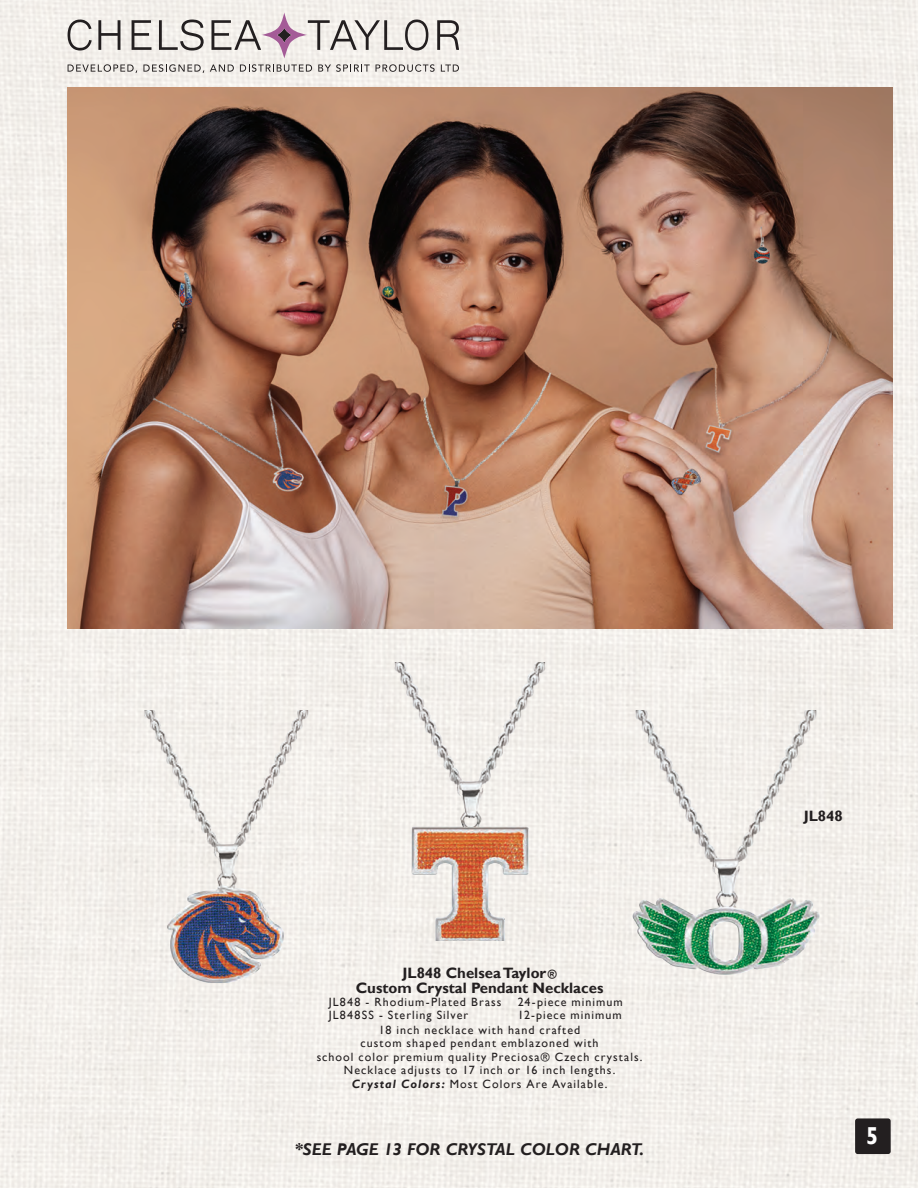
<style>
.page{position:relative;width:918px;height:1188px;background:#fff}
.page>*{position:absolute;margin:0;border:0;box-sizing:border-box;transform-origin:0 0}
.t1{font:700 24.45px "Gill Sans";color:#fff;scale:.9 1}
._1_text{font:italic 700 16.95px "Gill Sans";color:#231f20}
.t2{font:700 15px "Gill Sans";color:#231f20}
.t3{font:12px "Gill Sans";letter-spacing:.09em;color:#231f20}
.s1{font-size:12px}
.s2{font-weight:700;font-style:italic}
</style>
<div class="page">
<img style="left:0;top:0;width:918px;height:1188px">
<img style="left:570px;top:710px;width:312px;height:287px">
<img style="left:370px;top:662px;width:200px;height:279px">
<img style="left:89px;top:710px;width:281px;height:272px">
<svg style="left:437px;top:20px;width:22px;height:30px"></svg>
<svg style="left:98px;top:20px;width:22px;height:30px"></svg>
<svg style="left:132px;top:20px;width:20px;height:30px"></svg>
<svg style="left:67px;top:19px;width:25px;height:32px"></svg>
<svg style="left:159px;top:19px;width:45px;height:32px"></svg>
<svg style="left:211px;top:12px;width:217px;height:46px;background:#d3cccb"></svg>
<svg style="left:68px;top:64px;width:69px;height:9px"></svg>
<svg style="left:143px;top:64px;width:61px;height:9px"></svg>
<svg style="left:210px;top:65px;width:24px;height:7px"></svg>
<svg style="left:240px;top:64px;width:72px;height:8px"></svg>
<svg style="left:318px;top:64px;width:52px;height:8px"></svg>
<svg style="left:376px;top:64px;width:59px;height:8px"></svg>
<svg style="left:441px;top:65px;width:18px;height:7px"></svg>
<img style="left:67px;top:88px;width:825px;height:540px">
<div style="left:855px;top:1118px;width:36px;height:36px;background:#231f20;border-radius:3px"></div>
<p class="t2" style="left:402px;top:964px;width:156px">JL848 Chelsea Taylor<span class="s1">®</span></p>
<p class="t2" style="left:356px;top:979px;width:249px">Custom Crystal Pendant Necklaces</p>
<p class="t3" style="left:329px;top:995px;width:174px">JL848 - Rhodium-Plated Brass</p>
<p class="t3" style="left:329px;top:1008px;width:141px">JL848SS - Sterling Silver</p>
<p class="t3" style="left:518px;top:995px;width:106px">24-piece minimum</p>
<p class="t3" style="left:518px;top:1008px;width:106px">12-piece minimum</p>
<p class="t3" style="left:379px;top:1023px;width:203px">18 inch necklace with hand crafted</p>
<p class="t3" style="left:361px;top:1036px;width:240px">custom shaped pendant emblazoned with</p>
<p class="t3" style="left:317px;top:1050px;width:327px">school color premium quality Preciosa® Czech crystals.</p>
<p class="t3" style="left:344px;top:1063px;width:273px">Necklace adjusts to 17 inch or 16 inch lengths.</p>
<p class="t3" style="left:352px;top:1077px;width:257px"><span class="s2">Crystal Colors:</span> Most Colors Are Available.</p>
<p class="_1_text" style="left:295px;top:1139px;width:351px">*SEE PAGE 13 FOR CRYSTAL COLOR CHART.</p>
<p class="t2" style="left:804px;top:807px;width:41px">JL848</p>
<h1 class="t1" style="left:866px;top:1121px;width:15px">5</h1>
</div>
